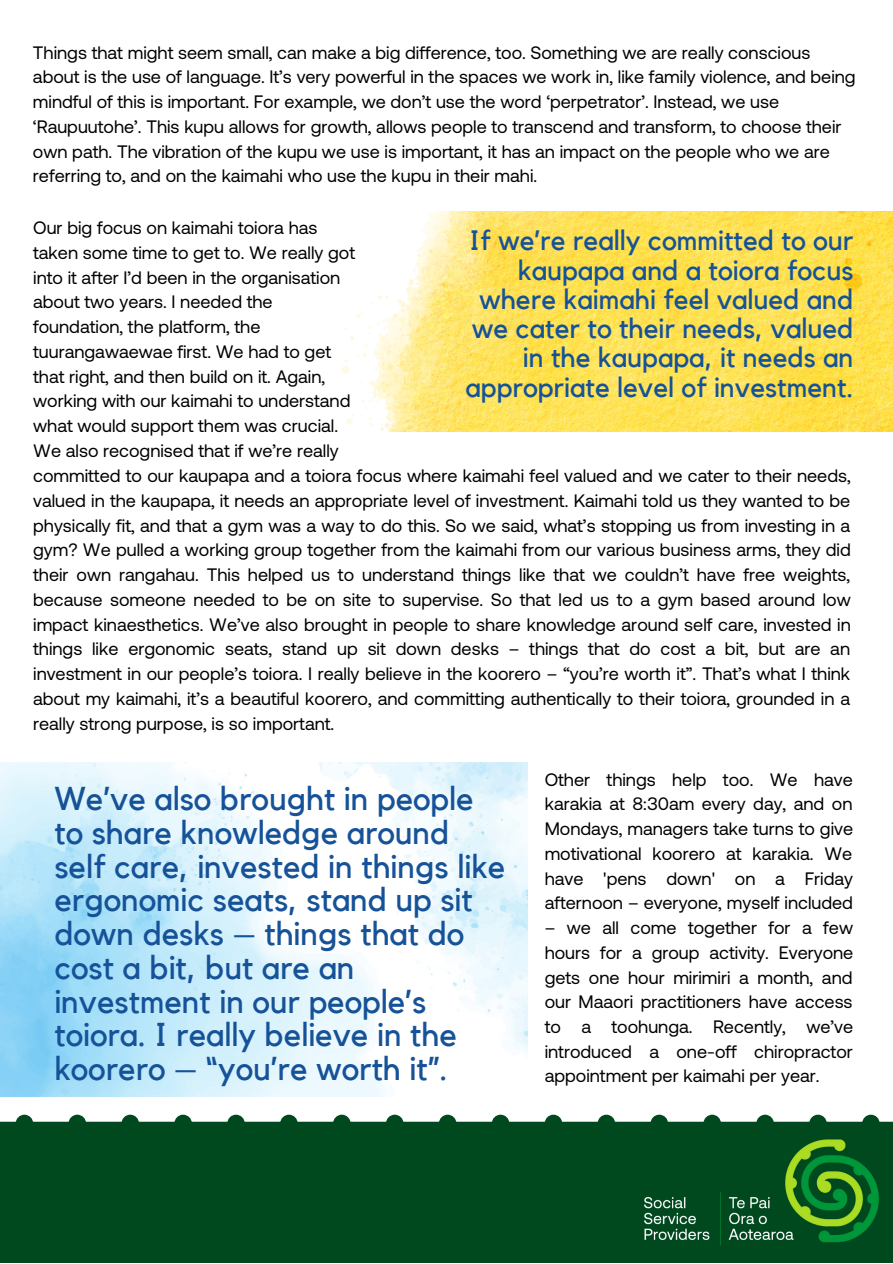
<style>
.page{position:relative;width:893px;height:1264px;background:#fff}
.page>*{position:absolute;margin:0;border:0;box-sizing:border-box;transform-origin:0 0}
.t1{font:33px/33.8px "Kollektif";color:#165298}
.t2{font:27.9px/29.2px "Kollektif";color:#165298;text-align:right}
.t3{font:18px/24.8px "Aeonik";color:#000;text-align:justify}
</style>
<div class="page">
<div style="left:0;top:1121px;width:892px;height:18px;background:#00491f"></div>
<div style="left:16px;top:1114px;width:17px;height:18px;background:#00491f;border-radius:50%"></div>
<div style="left:69px;top:1114px;width:17px;height:18px;background:#00491f;border-radius:50%"></div>
<div style="left:121px;top:1114px;width:18px;height:18px;background:#00491f;border-radius:50%"></div>
<div style="left:174px;top:1114px;width:18px;height:18px;background:#00491f;border-radius:50%"></div>
<div style="left:227px;top:1114px;width:18px;height:18px;background:#00491f;border-radius:50%"></div>
<div style="left:280px;top:1114px;width:18px;height:18px;background:#00491f;border-radius:50%"></div>
<div style="left:333px;top:1114px;width:17px;height:18px;background:#00491f;border-radius:50%"></div>
<div style="left:386px;top:1114px;width:17px;height:18px;background:#00491f;border-radius:50%"></div>
<div style="left:439px;top:1114px;width:17px;height:18px;background:#00491f;border-radius:50%"></div>
<div style="left:492px;top:1114px;width:17px;height:18px;background:#00491f;border-radius:50%"></div>
<div style="left:544px;top:1114px;width:18px;height:18px;background:#00491f;border-radius:50%"></div>
<div style="left:597px;top:1114px;width:18px;height:18px;background:#00491f;border-radius:50%"></div>
<div style="left:650px;top:1114px;width:18px;height:18px;background:#00491f;border-radius:50%"></div>
<div style="left:703px;top:1114px;width:18px;height:18px;background:#00491f;border-radius:50%"></div>
<div style="left:756px;top:1114px;width:17px;height:18px;background:#00491f;border-radius:50%"></div>
<div style="left:809px;top:1114px;width:17px;height:18px;background:#00491f;border-radius:50%"></div>
<div style="left:862px;top:1114px;width:17px;height:18px;background:#00491f;border-radius:50%"></div>
<div style="left:0;top:1130px;width:892px;height:132px;background:#00491f"></div>
<img style="left:644px;top:1139px;width:235px;height:106px">
<img style="left:342px;top:212px;width:550px;height:219px">
<img style="left:0;top:762px;width:527px;height:334px">
<p class="t3" style="left:33px;top:39px;width:824px;text-align:left">Things that might seem small, can make a big difference, too. Something we are really conscious about is the use of language. It’s very powerful in the spaces we work in, like family violence, and being mindful of this is important. For example, we don’t use the word ‘perpetrator’. Instead, we use ‘Raupuutohe’. This kupu allows for growth, allows people to transcend and transform, to choose their own path. The vibration of the kupu we use is important, it has an impact on the people who we are referring to, and on the kaimahi who use the kupu in their mahi.</p>
<p class="t3" style="left:33px;top:214px;width:323px;text-align:left">Our big focus on kaimahi toiora has taken some time to get to. We really got into it after I’d been in the organisation about two years. I needed the foundation, the platform, the tuurangawaewae first. We had to get that right, and then build on it. Again, working with our kaimahi to understand what would support them was crucial.<br>We also recognised that if we’re really</p>
<p class="t2" style="left:465px;top:227px;width:389px">If we’re really committed to our kaupapa and a toiora focus where kaimahi feel valued and we cater to their needs, valued in the kaupapa, it needs an appropriate level of investment.</p>
<p class="t3" style="left:33px;top:462px;width:819px">committed to our kaupapa and a toiora focus where kaimahi feel valued and we cater to their needs, valued in the kaupapa, it needs an appropriate level of investment. Kaimahi told us they wanted to be physically fit, and that a gym was a way to do this. So we said, what’s stopping us from investing in a gym? We pulled a working group together from the kaimahi from our various business arms, they did their own rangahau. This helped us to understand things like that we couldn’t have free weights, because someone needed to be on site to supervise. So that led us to a gym based around low impact kinaesthetics. We’ve also brought in people to share knowledge around self care, invested in things like ergonomic seats, stand up sit down desks – things that do cost a bit, but are an investment in our people’s toiora. I really believe in the koorero – “you’re worth it”. That’s what I think about my kaimahi, it’s a beautiful koorero, and committing authentically to their toiora, grounded in a really strong purpose, is so important.</p>
<p class="t3" style="left:544px;top:766px;width:310px">Other things help too. We have karakia at 8:30am every day, and on Mondays, managers take turns to give motivational koorero at karakia. We have 'pens down' on a Friday afternoon – everyone, myself included</p>
<p class="t3" style="left:544px;top:914px;width:310px">– we all come together for a few hours for a group activity. Everyone gets one hour mirimiri a month, and our Maaori practitioners have access to a toohunga. Recently, we’ve introduced a one-off chiropractor appointment per kaimahi per year.</p>
<p class="t1" style="left:54px;top:783px;width:452px">We’ve also brought in people to share knowledge around self care, invested in things like ergonomic seats, stand up sit down desks – things that do cost a bit, but are an investment in our people’s toiora. I really believe in the koorero – “you’re worth it”.</p>
</div>
